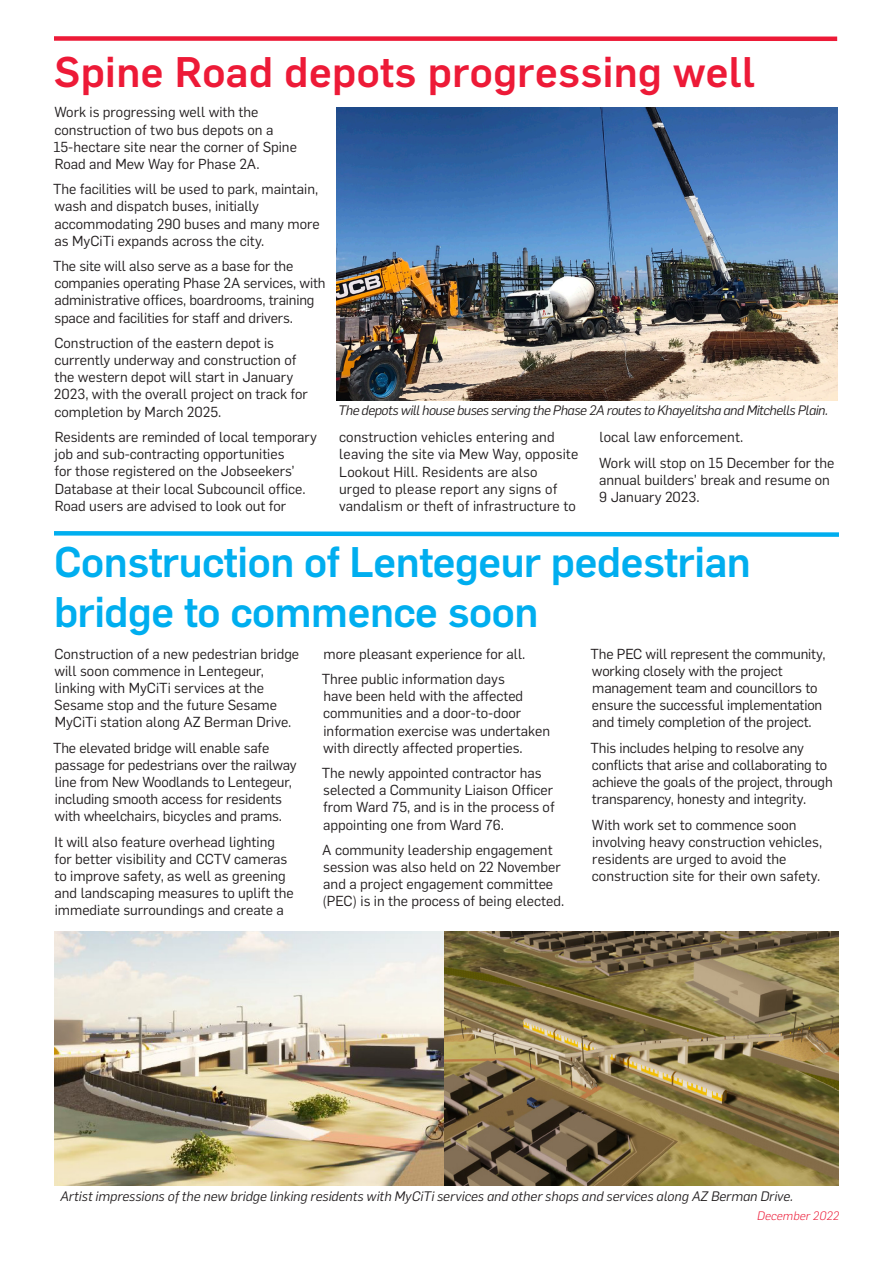
<style>
.page{position:relative;width:893px;height:1263px;background:#fff}
.page>*{position:absolute;margin:0;border:0;box-sizing:border-box;transform-origin:0 0}
.t1{font:500 42px/49.5px "Flama";letter-spacing:-.01em;color:#00aeef}
.t2{font:500 42px "Flama";letter-spacing:.01em;color:#ed1a37}
.t3{font:14.25px/17.1px "Flama";color:#231f20}
.t4{font:italic 13.5px "Flama";color:#231f20}
.t5{font:italic 13.5px "Flama";letter-spacing:-.03em;color:#231f20}
.t6{font:italic 300 12px "Flama";letter-spacing:.01em;color:#ed1a37}
</style>
<div class="page">
<img style="left:54px;top:931px;width:393px;height:255px">
<img style="left:445px;top:931px;width:394px;height:254px">
<div style="left:54px;top:36px;width:783px;height:5px;background:#ed1a37"></div>
<img style="left:337px;top:107px;width:501px;height:293px">
<svg style="left:54px;top:531px;width:785px;height:6px;background:#3fc2f2"></svg>
<p class="t2" style="left:54px;top:41px;width:703px">Spine Road depots progressing well</p>
<p class="t3" style="left:53px;top:103px;width:245px">Work is progressing well with the construction of two bus depots on a 15-hectare site near the corner of Spine Road and Mew Way for Phase 2A.</p>
<p class="t3" style="left:53px;top:180px;width:268px">The facilities will be used to park, maintain, wash and dispatch buses, initially accommodating 290 buses and many more as MyCiTi expands across the city.</p>
<p class="t3" style="left:53px;top:257px;width:274px">The site will also serve as a base for the companies operating Phase 2A services, with administrative offices, boardrooms, training space and facilities for staff and drivers.</p>
<p class="t3" style="left:54px;top:334px;width:255px">Construction of the eastern depot is currently underway and construction of the western depot will start in January 2023, with the overall project on track for completion by March 2025.</p>
<p class="t3" style="left:55px;top:428px;width:264px">Residents are reminded of local temporary job and sub-contracting opportunities<br>for those registered on the Jobseekers’ Database at their local Subcouncil office.<br>Road users are advised to look out for</p>
<p class="t5" style="left:338px;top:401px;width:491px">The depots will house buses serving the Phase 2A routes to Khayelitsha and Mitchells Plain.</p>
<p class="t3" style="left:339px;top:428px;width:241px">construction vehicles entering and leaving the site via Mew Way, opposite Lookout Hill. Residents are also<br>urged to please report any signs of vandalism or theft of infrastructure to</p>
<p class="t3" style="left:599px;top:428px;width:145px">local law enforcement.</p>
<p class="t3" style="left:599px;top:453px;width:237px">Work will stop on 15 December for the annual builders’ break and resume on<br>9 January 2023.</p>
<p class="t1" style="left:54px;top:535px;width:698px">Construction of Lentegeur pedestrian bridge to commence soon</p>
<p class="t3" style="left:54px;top:644px;width:246px">Construction of a new pedestrian bridge will soon commence in Lentegeur, linking with MyCiTi services at the Sesame stop and the future Sesame MyCiTi station along AZ Berman Drive.</p>
<p class="t3" style="left:53px;top:738px;width:245px">The elevated bridge will enable safe passage for pedestrians over the railway line from New Woodlands to Lentegeur, including smooth access for residents with wheelchairs, bicycles and prams.</p>
<p class="t3" style="left:54px;top:832px;width:241px">It will also feature overhead lighting for better visibility and CCTV cameras to improve safety, as well as greening and landscaping measures to uplift the immediate surroundings and create a</p>
<p class="t3" style="left:323px;top:644px;width:203px">more pleasant experience for all.</p>
<p class="t3" style="left:322px;top:670px;width:230px">Three public information days<br>have been held with the affected communities and a door-to-door information exercise was undertaken with directly affected properties.</p>
<p class="t3" style="left:322px;top:764px;width:234px">The newly appointed contractor has selected a Community Liaison Officer from Ward 75, and is in the process of appointing one from Ward 76.</p>
<p class="t3" style="left:322px;top:841px;width:243px">A community leadership engagement session was also held on 22 November and a project engagement committee (PEC) is in the process of being elected.</p>
<p class="t3" style="left:590px;top:644px;width:237px">The PEC will represent the community, working closely with the project management team and councillors to ensure the successful implementation and timely completion of the project.</p>
<p class="t3" style="left:590px;top:738px;width:244px">This includes helping to resolve any conflicts that arise and collaborating to achieve the goals of the project, through transparency, honesty and integrity.</p>
<p class="t3" style="left:592px;top:815px;width:232px">With work set to commence soon involving heavy construction vehicles, residents are urged to avoid the construction site for their own safety.</p>
<p class="t4" style="left:60px;top:1187px;width:735px">Artist impressions of the new bridge linking residents with MyCiTi services and other shops and services along AZ Berman Drive.</p>
<p class="t6" style="left:757px;top:1208px;width:83px">December 2022</p>
</div>
